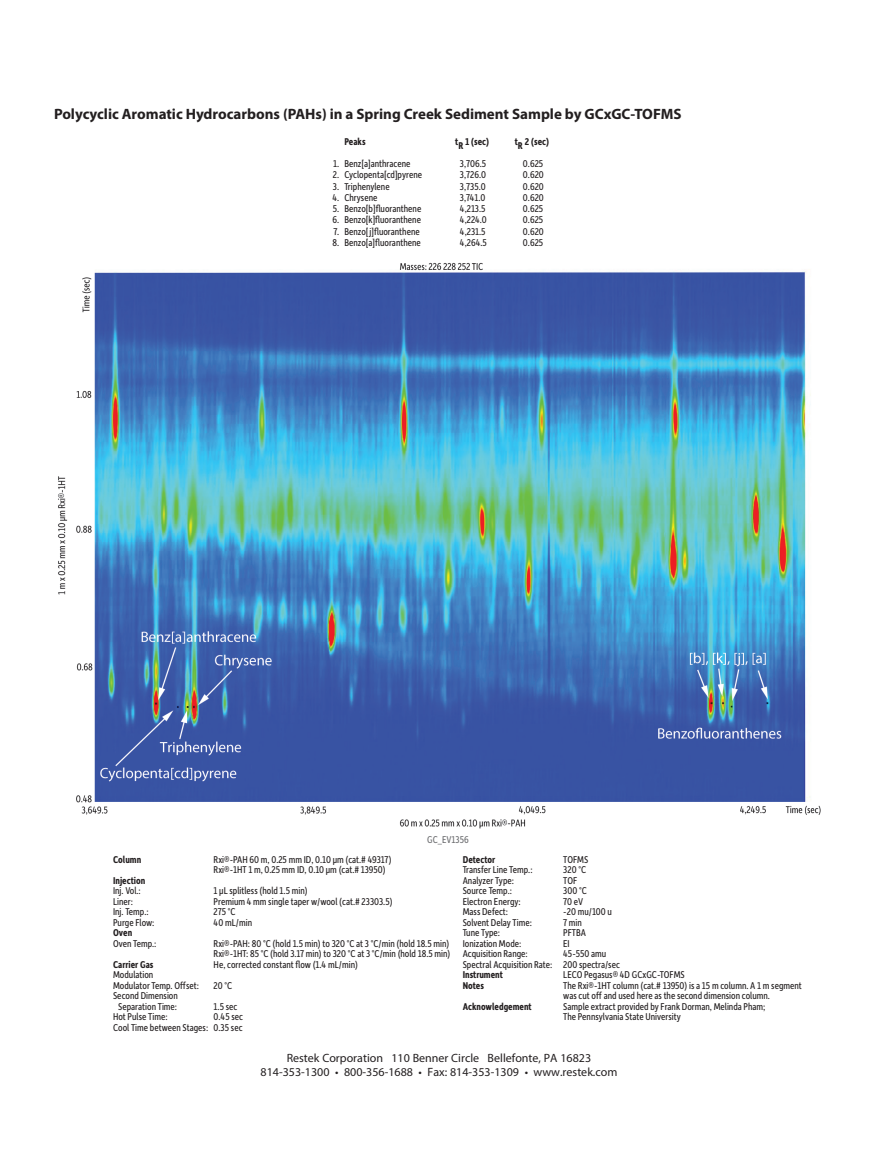
<style>
.page{position:relative;width:878px;height:1161px;background:#fff}
.page>*{position:absolute;margin:0;border:0;box-sizing:border-box;transform-origin:0 0}
.Heading{font:700 15px "Myriad Pro";color:#231f20}
.t1{font:12px/14.4px "Myriad Pro";color:#231f20;text-align:center}
.Cgram_Conditions{font:10.5px/10.5px "Depot New Condensed";color:#231f20}
.Cgram_Compound_List{font:10.5px "Depot New Condensed";color:#231f20}
.Cgram_Conditions-2{font:700 10.5px "Depot New Condensed";color:#231f20}
.Cgram_Compound_List-2{font:700 10.5px "Depot New Condensed";color:#231f20}
.Cgram{font:10.5px "Depot New Condensed";color:#6c6d70}
</style>
<div class="page">
<img style="left:58px;top:262px;width:763px;height:567px">
<p class="Heading" style="left:54px;top:104px;width:629px">Polycyclic Aromatic Hydrocarbons (PAHs) in a Spring Creek Sediment Sample by GCxGC-TOFMS</p>
<p class="Cgram_Compound_List-2" style="left:344px;top:134px;width:23px">Peaks</p>
<p class="Cgram_Compound_List-2" style="left:455px;top:134px;width:36px">tR 1 (sec)</p>
<p class="Cgram_Compound_List-2" style="left:515px;top:134px;width:36px">tR 2 (sec)</p>
<p class="Cgram_Compound_List" style="left:333px;top:157px;width:79px">1. Benz[a]anthracene</p>
<p class="Cgram_Compound_List" style="left:460px;top:157px;width:28px">3,706.5</p>
<p class="Cgram_Compound_List" style="left:523px;top:157px;width:22px">0.625</p>
<p class="Cgram_Compound_List" style="left:333px;top:168px;width:91px">2. Cyclopenta[cd]pyrene</p>
<p class="Cgram_Compound_List" style="left:460px;top:168px;width:28px">3,726.0</p>
<p class="Cgram_Compound_List" style="left:523px;top:168px;width:22px">0.620</p>
<p class="Cgram_Compound_List" style="left:333px;top:179px;width:58px">3. Triphenylene</p>
<p class="Cgram_Compound_List" style="left:460px;top:179px;width:27px">3,735.0</p>
<p class="Cgram_Compound_List" style="left:523px;top:179px;width:22px">0.620</p>
<p class="Cgram_Compound_List" style="left:332px;top:191px;width:47px">4. Chrysene</p>
<p class="Cgram_Compound_List" style="left:460px;top:191px;width:27px">3,741.0</p>
<p class="Cgram_Compound_List" style="left:523px;top:191px;width:22px">0.620</p>
<p class="Cgram_Compound_List" style="left:333px;top:202px;width:90px">5. Benzo[b]fluoranthene</p>
<p class="Cgram_Compound_List" style="left:460px;top:202px;width:27px">4,213.5</p>
<p class="Cgram_Compound_List" style="left:523px;top:202px;width:22px">0.625</p>
<p class="Cgram_Compound_List" style="left:332px;top:213px;width:90px">6. Benzo[k]fluoranthene</p>
<p class="Cgram_Compound_List" style="left:460px;top:213px;width:28px">4,224.0</p>
<p class="Cgram_Compound_List" style="left:523px;top:213px;width:22px">0.625</p>
<p class="Cgram_Compound_List" style="left:333px;top:224px;width:88px">7. Benzo[j]fluoranthene</p>
<p class="Cgram_Compound_List" style="left:460px;top:224px;width:27px">4,231.5</p>
<p class="Cgram_Compound_List" style="left:523px;top:224px;width:22px">0.620</p>
<p class="Cgram_Compound_List" style="left:332px;top:236px;width:90px">8. Benzo[a]fluoranthene</p>
<p class="Cgram_Compound_List" style="left:460px;top:236px;width:28px">4,264.5</p>
<p class="Cgram_Compound_List" style="left:523px;top:236px;width:22px">0.625</p>
<p class="Cgram" style="left:427px;top:833px;width:43px">GC_EV1356</p>
<p class="Cgram_Conditions-2" style="left:113px;top:853px;width:30px">Column</p>
<p class="Cgram_Conditions" style="left:214px;top:854px;width:180px">Rxi®-PAH 60 m, 0.25 mm ID, 0.10 µm (cat.# 49317)</p>
<p class="Cgram_Conditions" style="left:214px;top:864px;width:173px">Rxi®-1HT 1 m, 0.25 mm ID, 0.10 µm (cat.# 13950)</p>
<p class="Cgram_Conditions-2" style="left:113px;top:874px;width:34px">Injection</p>
<p class="Cgram_Conditions" style="left:113px;top:885px;width:29px">Inj. Vol.:</p>
<p class="Cgram_Conditions" style="left:214px;top:885px;width:96px">1 µL splitless (hold 1.5 min)</p>
<p class="Cgram_Conditions" style="left:113px;top:896px;width:21px">Liner:</p>
<p class="Cgram_Conditions" style="left:214px;top:896px;width:180px">Premium 4 mm single taper w/wool (cat.# 23303.5)</p>
<p class="Cgram_Conditions" style="left:113px;top:906px;width:37px">Inj. Temp.:</p>
<p class="Cgram_Conditions" style="left:214px;top:906px;width:24px">275 °C</p>
<p class="Cgram_Conditions" style="left:113px;top:917px;width:43px">Purge Flow:</p>
<p class="Cgram_Conditions" style="left:214px;top:917px;width:40px">40 mL/min</p>
<p class="Cgram_Conditions-2" style="left:113px;top:926px;width:21px">Oven</p>
<p class="Cgram_Conditions" style="left:113px;top:938px;width:45px">Oven Temp.:</p>
<p class="Cgram_Conditions" style="left:214px;top:938px;width:237px">Rxi®-PAH: 80 °C (hold 1.5 min) to 320 °C at 3 °C/min (hold 18.5 min)</p>
<p class="Cgram_Conditions" style="left:214px;top:948px;width:238px">Rxi®-1HT: 85 °C (hold 3.17 min) to 320 °C at 3 °C/min (hold 18.5 min)</p>
<p class="Cgram_Conditions-2" style="left:113px;top:958px;width:42px">Carrier Gas</p>
<p class="Cgram_Conditions" style="left:214px;top:959px;width:146px">He, corrected constant flow (1.4 mL/min)</p>
<p class="Cgram_Conditions" style="left:113px;top:969px;width:42px">Modulation</p>
<p class="Cgram_Conditions" style="left:113px;top:980px;width:87px">Modulator Temp. Offset:</p>
<p class="Cgram_Conditions" style="left:214px;top:980px;width:20px">20 °C</p>
<p class="Cgram_Conditions" style="left:113px;top:990px;width:66px">Second Dimension</p>
<p class="Cgram_Conditions" style="left:118px;top:1001px;width:60px">Separation Time:</p>
<p class="Cgram_Conditions" style="left:214px;top:1001px;width:25px">1.5 sec</p>
<p class="Cgram_Conditions" style="left:113px;top:1011px;width:56px">Hot Pulse Time:</p>
<p class="Cgram_Conditions" style="left:214px;top:1011px;width:31px">0.45 sec</p>
<p class="Cgram_Conditions" style="left:113px;top:1022px;width:131px">Cool Time between Stages: 0.35 sec</p>
<p class="Cgram_Conditions-2" style="left:462px;top:853px;width:34px">Detector</p>
<p class="Cgram_Conditions" style="left:563px;top:854px;width:27px">TOFMS</p>
<p class="Cgram_Conditions" style="left:462px;top:864px;width:71px">Transfer Line Temp.:</p>
<p class="Cgram_Conditions" style="left:563px;top:864px;width:24px">320 °C</p>
<p class="Cgram_Conditions" style="left:462px;top:875px;width:53px">Analyzer Type:</p>
<p class="Cgram_Conditions" style="left:563px;top:875px;width:16px">TOF</p>
<p class="Cgram_Conditions" style="left:462px;top:885px;width:51px">Source Temp.:</p>
<p class="Cgram_Conditions" style="left:563px;top:885px;width:25px">300 °C</p>
<p class="Cgram_Conditions" style="left:462px;top:896px;width:60px">Electron Energy:</p>
<p class="Cgram_Conditions" style="left:563px;top:896px;width:22px">70 eV</p>
<p class="Cgram_Conditions" style="left:462px;top:906px;width:47px">Mass Defect:</p>
<p class="Cgram_Conditions" style="left:563px;top:906px;width:50px">-20 mu/100 u</p>
<p class="Cgram_Conditions" style="left:462px;top:917px;width:71px">Solvent Delay Time:</p>
<p class="Cgram_Conditions" style="left:563px;top:917px;width:20px">7 min</p>
<p class="Cgram_Conditions" style="left:462px;top:927px;width:39px">Tune Type:</p>
<p class="Cgram_Conditions" style="left:563px;top:927px;width:24px">PFTBA</p>
<p class="Cgram_Conditions" style="left:462px;top:938px;width:60px">Ionization Mode:</p>
<p class="Cgram_Conditions" style="left:563px;top:938px;width:8px">EI</p>
<p class="Cgram_Conditions" style="left:462px;top:948px;width:67px">Acquisition Range:</p>
<p class="Cgram_Conditions" style="left:563px;top:948px;width:45px">45-550 amu</p>
<p class="Cgram_Conditions" style="left:462px;top:959px;width:159px">Spectral Acquisition Rate: 200 spectra/sec</p>
<p class="Cgram_Conditions-2" style="left:462px;top:968px;width:42px">Instrument</p>
<p class="Cgram_Conditions" style="left:563px;top:969px;width:123px">LECO Pegasus® 4D GCxGC-TOFMS</p>
<p class="Cgram_Conditions-2" style="left:462px;top:979px;width:23px">Notes</p>
<p class="Cgram_Conditions" style="left:563px;top:980px;width:240px">The Rxi®-1HT column (cat.# 13950) is a 15 m column. A 1 m segment was cut off and used here as the second dimension column.</p>
<p class="Cgram_Conditions-2" style="left:462px;top:1000px;width:70px">Acknowledgement</p>
<p class="Cgram_Conditions" style="left:563px;top:1001px;width:204px">Sample extract provided by Frank Dorman, Melinda Pham;</p>
<p class="Cgram_Conditions" style="left:563px;top:1011px;width:119px">The Pennsylvania State University</p>
<p class="t1" style="left:260px;top:1051px;width:358px">Restek Corporation 110 Benner Circle Bellefonte, PA 16823<br>814-353-1300 • 800-356-1688 • Fax: 814-353-1309 • www.restek.com</p>
</div>
